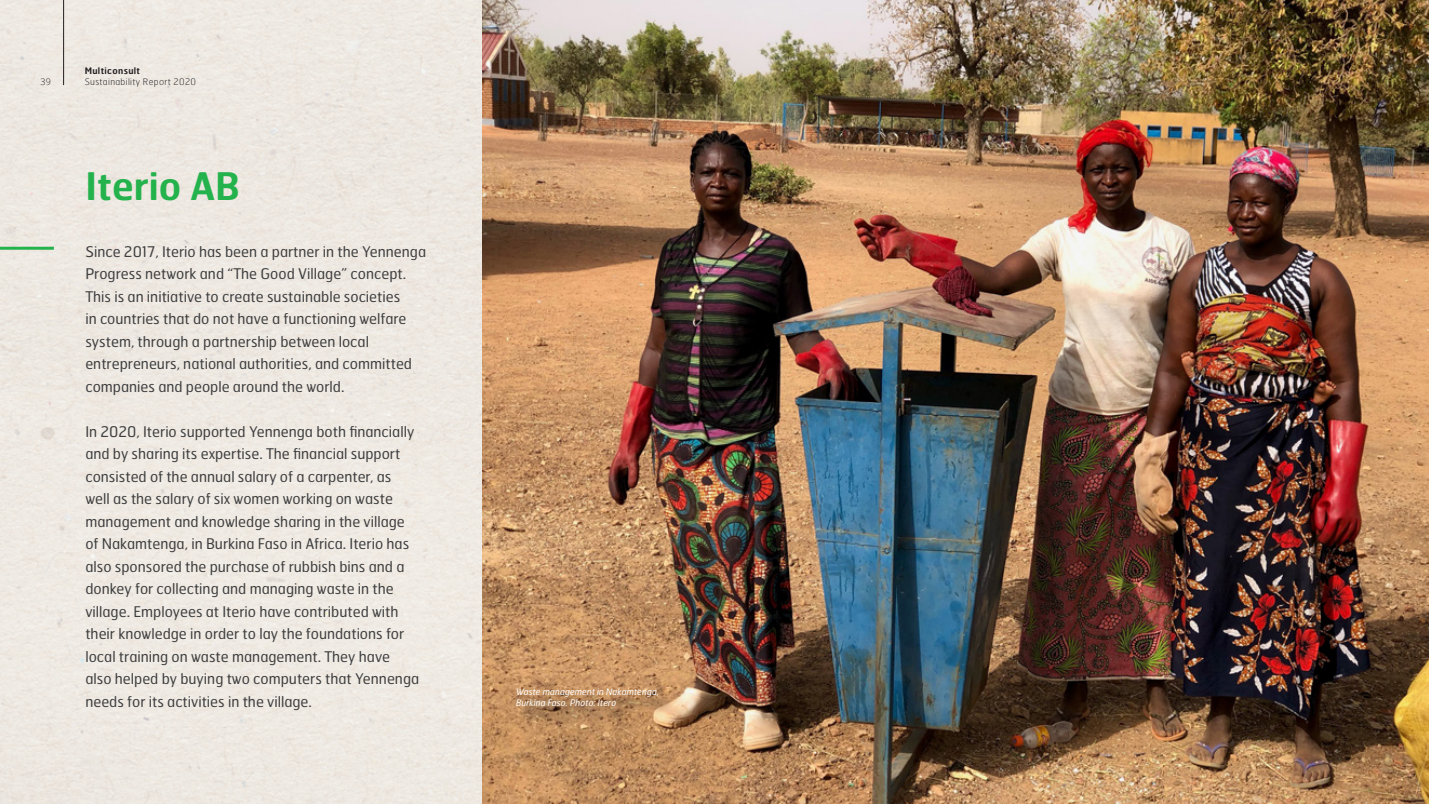
<style>
.page{position:relative;width:1429px;height:804px;background:#fff}
.page>*{position:absolute;margin:0;border:0;box-sizing:border-box;transform-origin:0 0}
.t1{font:600 37.95px "Hermes FB";color:#23b24b}
.t2{font:14.7px/22.5px "Hermes FB";color:#3e3e3f}
.t3{font:italic 9px/10.8px "Hermes FB";color:#fff}
.t4{font:100 9px "Hermes FB";letter-spacing:.04em;color:#231f20}
.t5{font:600 9px "Hermes FB";letter-spacing:.04em;color:#231f20}
.t6{font:300 9px "Open Sans";color:#231f20}
</style>
<div class="page">
<hr style="left:0;top:247px;width:54px;height:3px;background:#23b24b">
<img style="left:482px;top:0;width:947px;height:804px">
<div style="left:519px;top:691px;width:156px;height:33px;background:#231f20;opacity:.75"></div>
<hr style="left:63px;top:0;width:1px;height:85px;background:#231f20">
<p class="t6" style="left:41px;top:76px;width:12px">39</p>
<p class="t5" style="left:85px;top:65px;width:57px">Multiconsult</p>
<p class="t4" style="left:85px;top:76px;width:113px">Sustainability Report 2020</p>
<h1 class="t1" style="left:86px;top:161px;width:156px">Iterio AB</h1>
<p class="t2" style="left:85px;top:239px;width:342px">Since 2017, Iterio has been a partner in the Yennenga Progress network and “The Good Village” concept.<br>This is an initiative to create sustainable societies<br>in countries that do not have a functioning welfare system, through a partnership between local entrepreneurs, national authorities, and committed companies and people around the world.</p>
<p class="t2" style="left:85px;top:420px;width:335px">In 2020, Iterio supported Yennenga both financially and by sharing its expertise. The financial support consisted of the annual salary of a carpenter, as well as the salary of six women working on waste management and knowledge sharing in the village of Nakamtenga, in Burkina Faso in Africa. Iterio has also sponsored the purchase of rubbish bins and a donkey for collecting and managing waste in the village. Employees at Iterio have contributed with their knowledge in order to lay the foundations for local training on waste management. They have also helped by buying two computers that Yennenga needs for its activities in the village.</p>
<p class="t3" style="left:516px;top:686px;width:145px">Waste management in Nakamtenga,<br>Burkina Faso. Photo: Itero</p>
</div>
